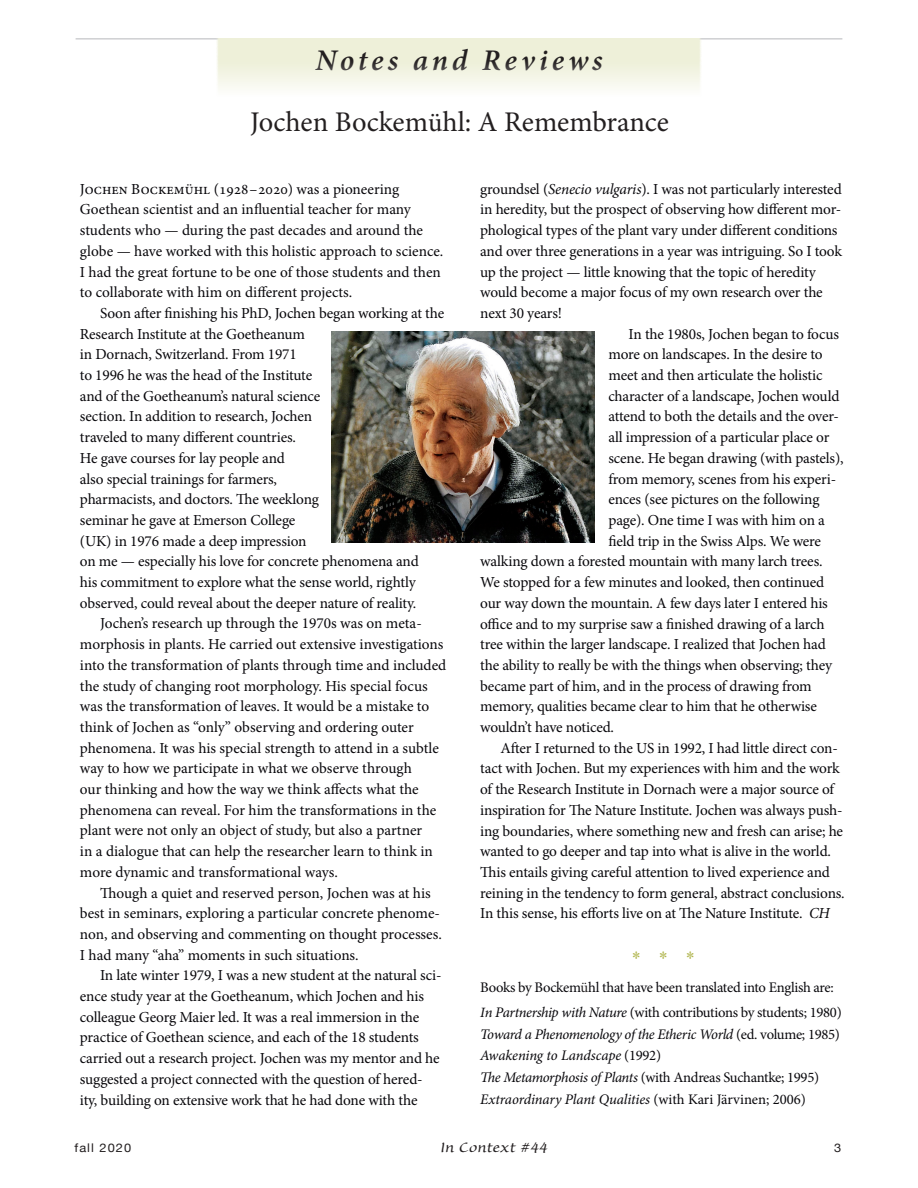
<style>
.page{position:relative;width:918px;height:1188px;background:#fff}
.page>*{position:absolute;margin:0;border:0;box-sizing:border-box;transform-origin:0 0}
.t1{font:italic 600 30px "Minion Pro";letter-spacing:.13em;color:#231f20}
.t2{font:28.5px "Minion Pro";letter-spacing:-.005em;color:#231f20}
.t3{font:18px "Sanvito";color:#231f20;scale:1.05 1}
.t4{font:18px "Times New Roman";color:#b0b54d}
.t5{font:15.3px/20.7px "Minion Pro";letter-spacing:-.01em;color:#08070b}
.t6{font:italic 14.7px/21.6px "Minion Pro";letter-spacing:-.015em;color:#08070b}
.t7{font:14.7px/24.8px "Minion Pro";letter-spacing:-.02em;color:#08070b}
.t8{font:12px "Helvetica Neue";letter-spacing:.08em;color:#231f20;scale:1.07 1}
.s1{font-size:27px}
.s2{font-style:italic}
.s3{color:#231f20}
.s4{font-style:italic;font-size:14.25px}
.s5{font-style:normal}
</style>
<div class="page">
<hr style="left:76px;top:39px;width:766px;height:1px;background:#b6b7bb">
<img style="left:331px;top:331px;width:264px;height:212px">
<div style="left:216px;top:38px;width:486px;height:58px;background:linear-gradient(to bottom,#eaedd0,#fafbf5)"></div>
<h1 class="t1" style="left:315px;top:40px;width:289px">Notes and Reviews</h1>
<h2 class="t2" style="left:250px;top:103px;width:421px">Jochen Bockem<span class="s1">ü</span>hl: A Remembrance</h2>
<p class="t5" style="left:80px;top:179px;width:365px">Jochen Bockemühl (1928 – 2020) was a pioneering Goethean scientist and an influential teacher for many students who — during the past decades and around the globe — have worked with this holistic approach to science.<br>I had the great fortune to be one of those students and then to collaborate with him on different projects.</p>
<p class="t5" style="left:80px;top:303px;width:366px;text-indent:20px">Soon after finishing his PhD, Jochen began working at the Research Institute at the Goetheanum<br>in Dornach, Switzerland. From 1971<br>to 1996 he was the head of the Institute<br>and of the Goetheanum’s natural science<br>section. In addition to research, Jochen<br>traveled to many different countries.<br>He gave courses for lay people and<br>also special trainings for farmers,<br>pharmacists, and doctors. The weeklong<br>seminar he gave at Emerson College<br>(UK) in 1976 made a deep impression<br>on me — especially his love for concrete phenomena and<br>his commitment to explore what the sense world, rightly observed, could reveal about the deeper nature of reality.</p>
<p class="t5" style="left:80px;top:613px;width:368px;text-indent:20px">Jochen’s research up through the 1970s was on meta&shy;morphosis in plants. He carried out extensive investigations into the transformation of plants through time and included the study of changing root morphology. His special focus was the transformation of leaves. It would be a mistake to think of Jochen as “only” observing and ordering outer phenomena. It was his special strength to attend in a subtle way to how we participate in what we observe through<br>our thinking and how the way we think affects what the phenomena can reveal. For him the transformations in the plant were not only an object of study, but also a partner<br>in a dialogue that can help the researcher learn to think in more dynamic and transformational ways.</p>
<p class="t5" style="left:80px;top:882px;width:363px;text-indent:20px">Though a quiet and reserved person, Jochen was at his best in seminars, exploring a particular concrete phenome&shy;non, and observing and commenting on thought processes.<br>I had many “aha” moments in such situations.</p>
<p class="t5" style="left:80px;top:965px;width:363px;text-indent:20px">In late winter 1979, I was a new student at the natural sci&shy;ence study year at the Goetheanum, which Jochen and his colleague Georg Maier led. It was a real immersion in the practice of Goethean science, and each of the 18 students carried out a research project. Jochen was my mentor and he suggested a project connected with the question of hered&shy;ity, building on extensive work that he had done with the</p>
<p class="t5" style="left:480px;top:179px;width:363px">groundsel (<span class="s2">Senecio vulgaris</span>). I was not particularly interested</p>
<p class="t5" style="left:480px;top:199px;width:363px">in heredity, but the prospect of observing how different mor-</p>
<p class="t5" style="left:480px;top:220px;width:359px">phological types of the plant vary under different conditions</p>
<p class="t5" style="left:480px;top:241px;width:364px">and over three generations in a year was intriguing. So I took</p>
<p class="t5" style="left:480px;top:261px;width:337px">up the project — little knowing that the topic of heredity</p>
<p class="t5" style="left:480px;top:282px;width:344px">would become a major focus of my own research over the</p>
<p class="t5" style="left:480px;top:303px;width:83px">next 30 years!</p>
<p class="t5" style="left:629px;top:324px;width:212px">In the 1980s, Jochen began to focus</p>
<p class="t5" style="left:608px;top:344px;width:216px">more on landscapes. In the desire to</p>
<p class="t5" style="left:608px;top:365px;width:216px">meet and then articulate the holistic</p>
<p class="t5" style="left:608px;top:386px;width:233px">character of a landscape, Jochen would</p>
<p class="t5" style="left:608px;top:406px;width:232px">attend to both the details and the over-</p>
<p class="t5" style="left:608px;top:427px;width:223px">all impression of a particular place or</p>
<p class="t5" style="left:608px;top:448px;width:237px">scene. He began drawing (with pastels),</p>
<p class="t5" style="left:608px;top:468px;width:229px">from memory, scenes from his experi-</p>
<p class="t5" style="left:608px;top:489px;width:213px">ences (see pictures on the following</p>
<p class="t5" style="left:608px;top:510px;width:218px">page). One time I was with him on a</p>
<p class="t5" style="left:608px;top:531px;width:214px">field trip in the Swiss Alps. We were</p>
<p class="t5" style="left:480px;top:551px;width:344px">walking down a forested mountain with many larch trees.</p>
<p class="t5" style="left:480px;top:572px;width:346px">We stopped for a few minutes and looked, then continued</p>
<p class="t5" style="left:480px;top:593px;width:349px">our way down the mountain. A few days later I entered his</p>
<p class="t5" style="left:480px;top:613px;width:346px">office and to my surprise saw a finished drawing of a larch</p>
<p class="t5" style="left:480px;top:634px;width:347px">tree within the larger landscape. I realized that Jochen had</p>
<p class="t5" style="left:480px;top:655px;width:354px">the ability to really be with the things when observing; they</p>
<p class="t5" style="left:480px;top:675px;width:333px">became part of him, and in the process of drawing from</p>
<p class="t5" style="left:480px;top:696px;width:338px">memory, qualities became clear to him that he otherwise</p>
<p class="t5" style="left:480px;top:717px;width:135px">wouldn’t have noticed.</p>
<p class="t5" style="left:500px;top:738px;width:339px">After I returned to the US in 1992, I had little direct con-</p>
<p class="t5" style="left:480px;top:758px;width:361px">tact with Jochen. But my experiences with him and the work</p>
<p class="t5" style="left:480px;top:779px;width:355px">of the Research Institute in Dornach were a major source of</p>
<p class="t5" style="left:480px;top:800px;width:364px">inspiration for The Nature Institute. Jochen was always push-</p>
<p class="t5" style="left:480px;top:820px;width:364px">ing boundaries, where something new and fresh can arise; he</p>
<p class="t5" style="left:480px;top:841px;width:352px">wanted to go deeper and tap into what is alive in the world.</p>
<p class="t5" style="left:480px;top:862px;width:351px">This entails giving careful attention to lived experience and</p>
<p class="t5" style="left:480px;top:882px;width:366px">reining in the tendency to form general, abstract conclusions.</p>
<p class="t5" style="left:480px;top:903px;width:351px">In this sense, his efforts live on at The Nature Institute. <span class="s2">CH</span></p>
<p class="t4" style="left:632px;top:946px;width:64px">* * *</p>
<p class="t7" style="left:480px;top:975px;width:363px">Books by Bockem<span class="s3">ü</span>hl that have been translated into English are:<br><span class="s4">I</span><span class="s2">n Partnership with Nature</span> (with contributions by students; 1980)</p>
<p class="t6" style="left:480px;top:1023px;width:361px">Toward a Phenomenology of the Etheric World <span class="s5">(ed. volume; 1985)<br></span>Awakening to Landscape <span class="s5">(1992)<br></span>The Metamorphosis of Plants <span class="s5">(with Andreas Suchantke; 1995)<br></span>Extraordinary Plant Qualities <span class="s5">(with Kari Järvinen; 2006)</span></p>
<p class="t8" style="left:75px;top:1139px;width:55px">fall 2020</p>
<p class="t3" style="left:440px;top:1139px;width:103px">In Context #44</p>
<p class="t8" style="left:834px;top:1139px;width:8px">3</p>
</div>
